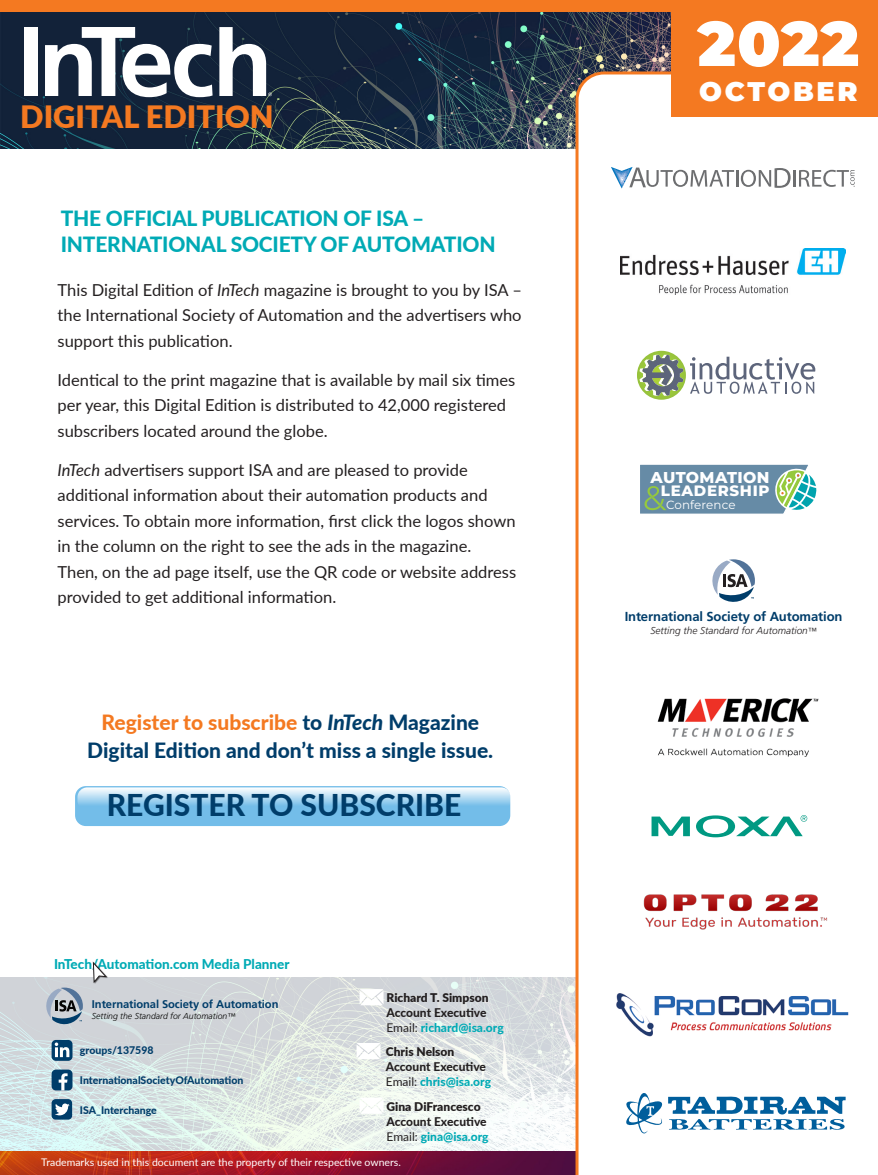
<style>
.page{position:relative;width:878px;height:1175px;background:#fff}
.page>*{position:absolute;margin:0;border:0;box-sizing:border-box;transform-origin:0 0}
.t1{font:900 63px "Montserrat";color:#fff}
.advertiser{font:900 30.75px "Lato";color:#f47921}
.t2{font:800 30px "Lato";color:#003d6a}
.t3{font:900 27px "Montserrat";letter-spacing:.1em;color:#fff}
.t4{font:800 21px/27px "Lato";color:#003d6a;text-align:center}
.t5{font:800 21px/25.5px "Lato";letter-spacing:-.01em;color:#00aab5}
.Feature_text_no_inde{font:16.5px/25.5px "Lato";color:#231f20}
.t6{font:800 15.75px "Montserrat";letter-spacing:.025em;color:#fff}
.t7{font:800 15px "Montserrat";letter-spacing:.045em;color:#fff}
.t8{font:800 13.5px "Lato";color:#00aab5}
.t9{font:700 13.05px "Frutiger";letter-spacing:-.01em;color:#003d6a}
.TOC_byline{font:800 12px "Lato";color:#00aab5}
.TOC_byline-2{font:800 12px/15px "Lato";letter-spacing:-.005em;color:#231f20}
.TOC_byline-3{font:900 12px/15px "Lato";color:#231f20}
.t10{font:11.85px "Montserrat";letter-spacing:.01em;color:#fff}
.t11{font:700 11.25px "Frutiger";letter-spacing:-.01em;color:#003d6a}
.TOC_byline-4{font:10.5px "Lato";color:#fff}
.TOC_byline-5{font:800 10.5px "Lato";color:#003d6a}
.t12{font:italic 300 10.05px "Frutiger";color:#231f20}
.t13{font:italic 300 8.7px "Frutiger";color:#050504}
.s1{font-style:italic}
.s2{color:#f47921}
.s3{font-weight:800}
.s4{font-weight:400;color:#231f20}
.s5{font-weight:900}
.s6{font-size:8.1px}
.s7{font-size:8.85px}
</style>
<div class="page">
<img style="left:0;top:977px;width:574px;height:174px">
<img style="left:0;top:1151px;width:574px;height:23px">
<img style="left:0;top:12px;width:671px;height:136px">
<svg style="left:574px;top:70px;width:304px;height:1104px"></svg>
<div style="left:24px;top:27px;width:14px;height:69px;background:#fff"></div>
<svg style="left:45px;top:27px;width:167px;height:70px"></svg>
<svg style="left:219px;top:27px;width:53px;height:69px"></svg>
<div style="left:0;top:0;width:878px;height:12px;background:#f47921"></div>
<svg style="left:46px;top:987px;width:37px;height:37px"></svg>
<img style="left:642px;top:893px;width:188px;height:36px">
<img style="left:648px;top:692px;width:175px;height:69px">
<img style="left:620px;top:249px;width:225px;height:45px">
<img style="left:637px;top:351px;width:49px;height:49px;border-radius:24px">
<svg style="left:639px;top:355px;width:44px;height:41px;background:#92a185"></svg>
<svg style="left:690px;top:357px;width:125px;height:37px"></svg>
<svg style="left:611px;top:167px;width:243px;height:21px"></svg>
<img style="left:610px;top:986px;width:245px;height:52px">
<svg style="left:709px;top:559px;width:46px;height:46px"></svg>
<svg style="left:52px;top:1039px;width:20px;height:21px"></svg>
<svg style="left:55px;top:1042px;width:14px;height:15px"></svg>
<div style="left:52px;top:1069px;width:20px;height:21px;background:#003d6a;border-radius:4px"></div>
<svg style="left:59px;top:1073px;width:9px;height:17px"></svg>
<div style="left:52px;top:1099px;width:20px;height:20px;background:#003d6a;border-radius:4px"></div>
<svg style="left:55px;top:1103px;width:15px;height:12px"></svg>
<svg style="left:359px;top:989px;width:24px;height:16px"></svg>
<svg style="left:356px;top:1043px;width:24px;height:16px"></svg>
<svg style="left:359px;top:1097px;width:24px;height:16px"></svg>
<div style="left:671px;top:0;width:207px;height:116px;background:#f47921"></div>
<div style="left:93px;top:962px;width:15px;height:22px;background:#231f20;opacity:.75"></div>
<svg style="left:93px;top:962px;width:13px;height:21px"></svg>
<div style="left:75px;top:786px;width:435px;height:40px;background:#73bde9;border-radius:11px"></div>
<svg style="left:77px;top:787px;width:434px;height:23px"></svg>
<svg style="left:624px;top:1093px;width:221px;height:41px"></svg>
<svg style="left:696px;top:815px;width:111px;height:22px"></svg>
<svg style="left:651px;top:816px;width:39px;height:20px"></svg>
<svg style="left:638px;top:463px;width:182px;height:52px;background:#7fa4b0"></svg>
<p class="advertiser" style="left:20px;top:94px;width:255px">DIGITAL EDITION</p>
<p class="t5" style="left:61px;top:205px;width:436px">THE OFFICIAL PUBLICATION OF ISA –<br>INTERNATIONAL SOCIETY OF AUTOMATION</p>
<p class="Feature_text_no_inde" style="left:58px;top:276px;width:466px;text-align:justify">This Digital Edition of <span class="s1">InTech</span> magazine is brought to you by ISA – the International Society of Automation and the advertisers who support this publication.</p>
<p class="Feature_text_no_inde" style="left:58px;top:366px;width:459px">Identical to the print magazine that is available by mail six times per year, this Digital Edition is distributed to 42,000 registered subscribers located around the globe.</p>
<p class="Feature_text_no_inde" style="left:58px;top:456px;width:460px"><span class="s1">InTech</span> advertisers support ISA and are pleased to provide additional information about their automation products and services. To obtain more information, first click the logos shown in the column on the right to see the ads in the magazine.<br>Then, on the ad page itself, use the QR code or website address provided to get additional information.</p>
<p class="t4" style="left:87px;top:708px;width:407px"><span class="s2">Register to subscribe</span> to <span class="s1">InTech</span> Magazine<br>Digital Edition and don’t miss a single issue.</p>
<p class="t2" style="left:107px;top:783px;width:356px">REGISTER TO SUBSCRIBE</p>
<p class="t8" style="left:54px;top:953px;width:237px">InTech/Automation.com Media Planner</p>
<p class="TOC_byline-3" style="left:386px;top:990px;width:103px">Richard T. Simpson<br><span class="s3">Account Executive</span></p>
<p class="TOC_byline" style="left:386px;top:1019px;width:119px"><span class="s4">Email:</span> richard@isa.org</p>
<p class="TOC_byline-2" style="left:386px;top:1043px;width:102px"><span class="s5">Chris Nelson<br></span>Account Executive</p>
<p class="TOC_byline" style="left:386px;top:1073px;width:107px"><span class="s4">Email:</span> chris@isa.org</p>
<p class="TOC_byline-2" style="left:386px;top:1098px;width:102px"><span class="s5">Gina DiFrancesco<br></span>Account Executive</p>
<p class="TOC_byline" style="left:386px;top:1127px;width:103px"><span class="s4">Email:</span> gina@isa.org</p>
<p class="TOC_byline-4" style="left:41px;top:1155px;width:361px">Trademarks used in this document are the property of their respective owners.</p>
<p class="t11" style="left:92px;top:997px;width:188px">International Society of Automation</p>
<p class="t13" style="left:92px;top:1010px;width:145px">Setting the Standard for Automation<span class="s6">™</span></p>
<p class="TOC_byline-5" style="left:80px;top:1042px;width:75px">groups/137598</p>
<p class="TOC_byline-5" style="left:80px;top:1072px;width:165px">InternationalSocietyOfAutomation</p>
<p class="TOC_byline-5" style="left:80px;top:1101px;width:78px">ISA_Interchange</p>
<p class="t1" style="left:697px;top:-4px;width:163px">2022</p>
<p class="t3" style="left:699px;top:71px;width:160px">OCTOBER</p>
<p class="t6" style="left:650px;top:467px;width:121px">AUTOMATION</p>
<p class="t10" style="left:666px;top:497px;width:71px">Conference</p>
<p class="t7" style="left:661px;top:481px;width:110px">LEADERSHIP</p>
<p class="t9" style="left:624px;top:609px;width:219px">International Society of Automation</p>
<p class="t12" style="left:650px;top:624px;width:168px">Setting the Standard for Automation<span class="s7">™</span></p>
</div>
